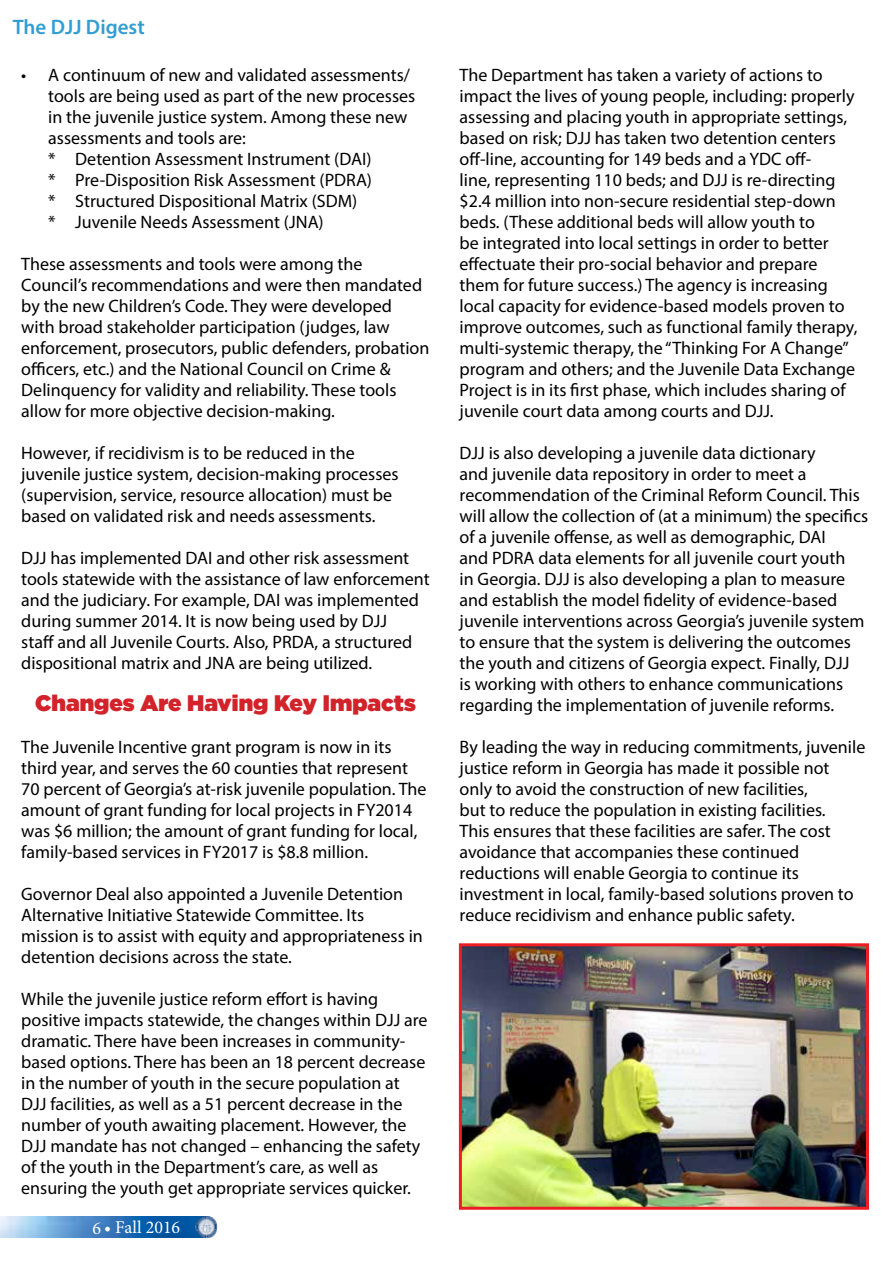
<style>
.page{position:relative;width:893px;height:1263px;background:#fff}
.page>*{position:absolute;margin:0;border:0;box-sizing:border-box;transform-origin:0 0}
.t1{font:900 22.5px "Gotham";color:#d2232a}
.t2{font:600 21px "Myriad Pro";color:#329dd3}
.t3{font:18px/21px "Myriad Pro";color:#000}
.t4{font:18px "Minion Pro";color:#fff}
</style>
<div class="page">
<img style="left:0;top:1217px;width:195px;height:20px">
<img style="left:195px;top:1217px;width:22px;height:21px">
<img style="left:463px;top:947px;width:402px;height:259px">
<div style="left:459px;top:943px;width:410px;height:267px;border:3px solid #ed1d24"></div>
<p class="t2" style="left:13px;top:14px;width:133px">The DJJ Digest</p>
<p class="t3" style="left:48px;top:64px;width:369px;text-indent:-27px">• A continuum of new and validated assessments/ tools are being used as part of the new processes in the juvenile justice system. Among these new assessments and tools are:<br>* Detention Assessment Instrument (DAI)<br>* Pre-Disposition Risk Assessment (PDRA)<br>* Structured Dispositional Matrix (SDM)<br>* Juvenile Needs Assessment (JNA)</p>
<p class="t3" style="left:21px;top:253px;width:410px">These assessments and tools were among the Council’s recommendations and were then mandated by the new Children’s Code. They were developed with broad stakeholder participation (judges, law enforcement, prosecutors, public defenders, probation officers, etc.) and the National Council on Crime &amp; Delinquency for validity and reliability. These tools allow for more objective decision-making.</p>
<p class="t3" style="left:21px;top:442px;width:379px">However, if recidivism is to be reduced in the juvenile justice system, decision-making processes (supervision, service, resource allocation) must be based on validated risk and needs assessments.</p>
<p class="t3" style="left:21px;top:547px;width:410px">DJJ has implemented DAI and other risk assessment tools statewide with the assistance of law enforcement and the judiciary. For example, DAI was implemented during summer 2014. It is now being used by DJJ<br>staff and all Juvenile Courts. Also, PRDA, a structured dispositional matrix and JNA are being utilized.</p>
<p class="t1" style="left:35px;top:687px;width:382px">Changes Are Having Key Impacts</p>
<p class="t3" style="left:21px;top:736px;width:407px">The Juvenile Incentive grant program is now in its third year, and serves the 60 counties that represent 70 percent of Georgia’s at-risk juvenile population. The amount of grant funding for local projects in FY2014 was $6 million; the amount of grant funding for local, family-based services in FY2017 is $8.8 million.</p>
<p class="t3" style="left:21px;top:883px;width:403px">Governor Deal also appointed a Juvenile Detention Alternative Initiative Statewide Committee. Its mission is to assist with equity and appropriateness in detention decisions across the state.</p>
<p class="t3" style="left:21px;top:988px;width:408px">While the juvenile justice reform effort is having positive impacts statewide, the changes within DJJ are dramatic. There have been increases in community&shy;based options. There has been an 18 percent decrease in the number of youth in the secure population at DJJ facilities, as well as a 51 percent decrease in the number of youth awaiting placement. However, the DJJ mandate has not changed – enhancing the safety of the youth in the Department’s care, as well as ensuring the youth get appropriate services quicker.</p>
<p class="t4" style="left:92px;top:1216px;width:89px">6 • Fall 2016</p>
<p class="t3" style="left:460px;top:64px;width:399px">The Department has taken a variety of actions to impact the lives of young people, including: properly assessing and placing youth in appropriate settings, based on risk; DJJ has taken two detention centers off-line, accounting for 149 beds and a YDC off-<br>line, representing 110 beds; and DJJ is re-directing $2.4 million into non-secure residential step-down beds. (These additional beds will allow youth to<br>be integrated into local settings in order to better effectuate their pro-social behavior and prepare them for future success.) The agency is increasing local capacity for evidence-based models proven to improve outcomes, such as functional family therapy, multi-systemic therapy, the “Thinking For A Change” program and others; and the Juvenile Data Exchange Project is in its first phase, which includes sharing of juvenile court data among courts and DJJ.</p>
<p class="t3" style="left:460px;top:442px;width:410px">DJJ is also developing a juvenile data dictionary<br>and juvenile data repository in order to meet a recommendation of the Criminal Reform Council. This will allow the collection of (at a minimum) the specifics of a juvenile offense, as well as demographic, DAI<br>and PDRA data elements for all juvenile court youth<br>in Georgia. DJJ is also developing a plan to measure and establish the model fidelity of evidence-based juvenile interventions across Georgia’s juvenile system to ensure that the system is delivering the outcomes the youth and citizens of Georgia expect. Finally, DJJ<br>is working with others to enhance communications regarding the implementation of juvenile reforms.</p>
<p class="t3" style="left:460px;top:736px;width:407px">By leading the way in reducing commitments, juvenile justice reform in Georgia has made it possible not only to avoid the construction of new facilities,<br>but to reduce the population in existing facilities.<br>This ensures that these facilities are safer. The cost avoidance that accompanies these continued reductions will enable Georgia to continue its investment in local, family-based solutions proven to reduce recidivism and enhance public safety.</p>
</div>
